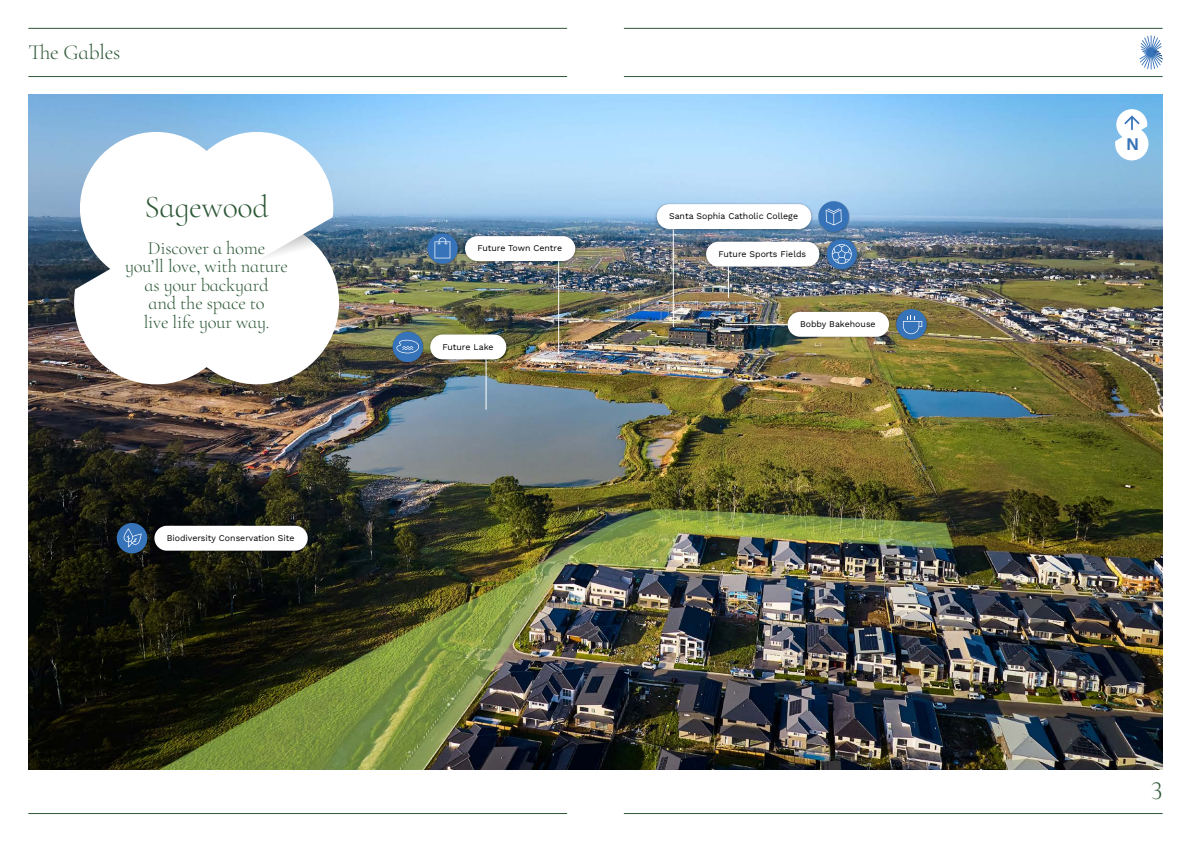
<style>
.page{position:relative;width:1191px;height:842px;background:#fff}
.page>*{position:absolute;margin:0;border:0;box-sizing:border-box;transform-origin:0 0}
.t1{font:300 31.8px "Cormorant Infant";letter-spacing:-.01em;color:#2d5837}
.t2{font:300 26.4px "Cormorant Infant";color:#2d5837}
.t3{font:300 21.5px "Cormorant Infant";letter-spacing:-.01em;color:#2d5837}
.t4{font:300 18.6px/18.6px "Cormorant Infant";letter-spacing:-.01em;color:#2d5837;text-align:center}
.t5{font:600 17.7px "Work Sans";color:#3773b9}
.t6{font:8.8px "Work Sans";color:#000}
</style>
<div class="page">
<img style="left:28px;top:95px;width:1134px;height:675px">
<hr style="left:28px;top:76px;width:539px;height:1px;background:#2d5837">
<hr style="left:624px;top:76px;width:538px;height:1px;background:#2d5837">
<svg style="left:74px;top:132px;width:265px;height:252px"></svg>
<svg style="left:257px;top:234px;width:81px;height:50px"></svg>
<hr style="left:28px;top:28px;width:539px;height:1px;background:#2d5837">
<hr style="left:624px;top:28px;width:538px;height:1px;background:#2d5837">
<svg style="left:1139px;top:35px;width:23px;height:34px"></svg>
<hr style="left:28px;top:813px;width:539px;height:1px;background:#2d5837">
<hr style="left:624px;top:813px;width:538px;height:1px;background:#2d5837">
<svg style="left:1115px;top:109px;width:33px;height:51px"></svg>
<hr style="left:673px;top:226px;width:1px;height:101px;background:#fff">
<hr style="left:558px;top:258px;width:1px;height:97px;background:#fff">
<hr style="left:485px;top:350px;width:1px;height:60px;background:#fff">
<hr style="left:728px;top:252px;width:1px;height:46px;background:#fff">
<hr style="left:725px;top:324px;width:85px;height:1px;background:#fff">
<div style="left:654px;top:202px;width:159px;height:29px;background:#000;opacity:.3"></div>
<div style="left:657px;top:204px;width:154px;height:25px;background:#fff;border-radius:12px"></div>
<div style="left:817px;top:200px;width:32px;height:33px;background:#000;opacity:.3"></div>
<svg style="left:818px;top:201px;width:31px;height:31px"></svg>
<div style="left:463px;top:234px;width:114px;height:29px;background:#000;opacity:.3"></div>
<div style="left:465px;top:236px;width:110px;height:25px;background:#fff;border-radius:12px"></div>
<div style="left:426px;top:232px;width:33px;height:33px;background:#000;opacity:.3"></div>
<svg style="left:427px;top:233px;width:31px;height:31px"></svg>
<div style="left:428px;top:332px;width:80px;height:30px;background:#000;opacity:.3"></div>
<div style="left:430px;top:334px;width:76px;height:25px;background:#fff;border-radius:12px"></div>
<div style="left:392px;top:331px;width:32px;height:32px;background:#000;opacity:.3"></div>
<svg style="left:392px;top:332px;width:31px;height:30px"></svg>
<div style="left:152px;top:523px;width:158px;height:30px;background:#000;opacity:.3"></div>
<div style="left:154px;top:526px;width:154px;height:25px;background:#fff;border-radius:12px"></div>
<div style="left:116px;top:522px;width:32px;height:32px;background:#000;opacity:.3"></div>
<svg style="left:117px;top:523px;width:30px;height:30px"></svg>
<div style="left:704px;top:239px;width:117px;height:30px;background:#000;opacity:.3"></div>
<div style="left:706px;top:242px;width:113px;height:25px;background:#fff;border-radius:12px"></div>
<div style="left:825px;top:238px;width:33px;height:32px;background:#000;opacity:.3"></div>
<svg style="left:826px;top:239px;width:31px;height:30px"></svg>
<div style="left:785px;top:309px;width:106px;height:30px;background:#000;opacity:.3"></div>
<div style="left:787px;top:312px;width:102px;height:25px;background:#fff;border-radius:12px"></div>
<div style="left:895px;top:308px;width:32px;height:32px;background:#000;opacity:.3"></div>
<svg style="left:896px;top:309px;width:30px;height:30px"></svg>
<h3 class="t3" style="left:28px;top:39px;width:94px">The Gables</h3>
<h1 class="t1" style="left:144px;top:187px;width:126px">Sagewood</h1>
<h3 class="t4" style="left:125px;top:238px;width:164px">Discover a home<br>you’ll love, with nature as your backyard<br>and the space to<br>live life your way.</h3>
<p class="t6" style="left:167px;top:531px;width:129px">Biodiversity Conservation Site</p>
<p class="t6" style="left:477px;top:242px;width:86px">Future Town Centre</p>
<p class="t6" style="left:442px;top:340px;width:53px">Future Lake</p>
<p class="t6" style="left:669px;top:210px;width:130px">Santa Sophia Catholic College</p>
<p class="t6" style="left:718px;top:247px;width:89px">Future Sports Fields</p>
<p class="t6" style="left:800px;top:317px;width:77px">Bobby Bakehouse</p>
<h3 class="t5" style="left:1126px;top:131px;width:15px">N</h3>
<h2 class="t2" style="left:1151px;top:774px;width:13px">3</h2>
</div>
